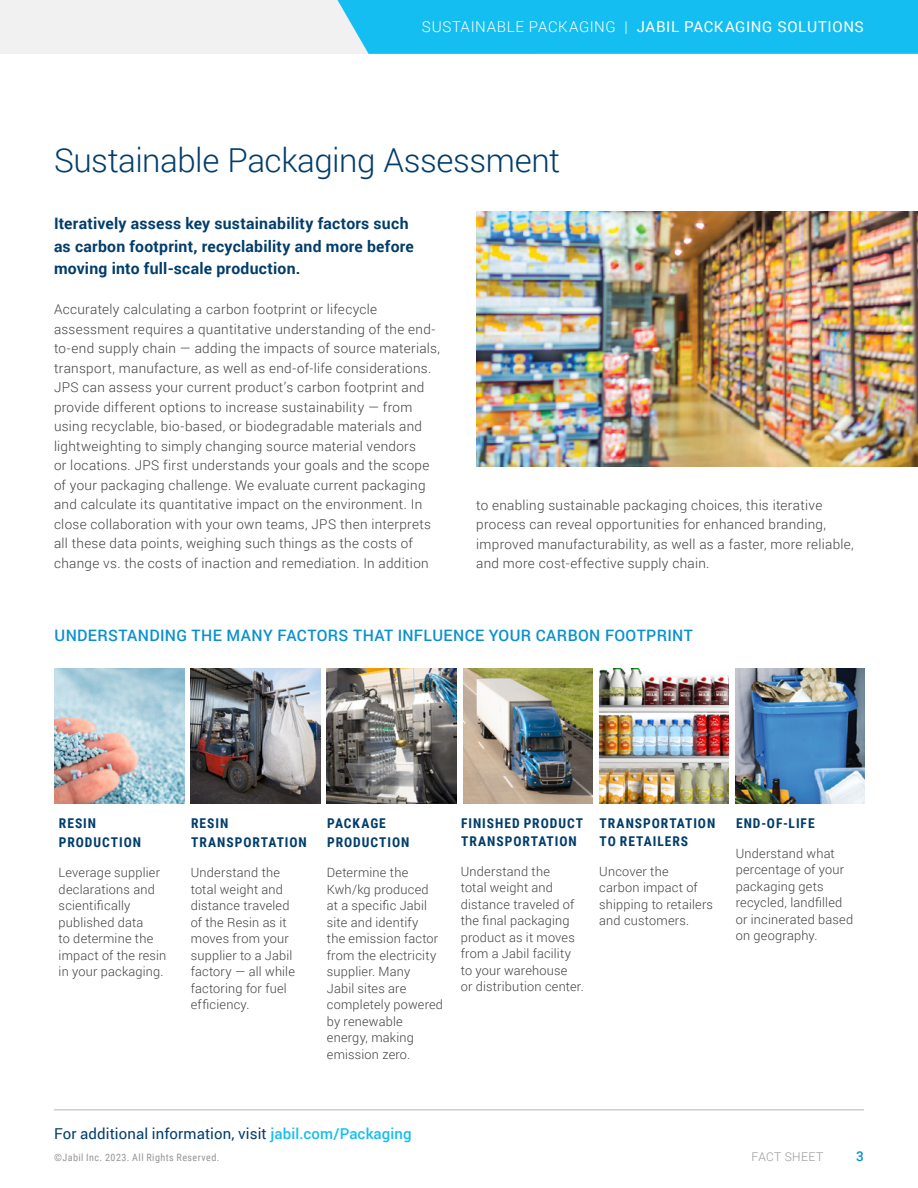
<style>
.page{position:relative;width:918px;height:1188px;background:#fff}
.page>*{position:absolute;margin:0;border:0;box-sizing:border-box;transform-origin:0 0}
.Header_-_Main{font:300 33px "Roboto";letter-spacing:-.015em;color:#003d6b}
.Paragraph_-_Intro{font:700 15.75px/22.5px "Roboto";letter-spacing:.015em;color:#003d6b}
.Paragraph_Header_-_L{font:500 15.75px "Roboto";letter-spacing:.025em;color:#0990cf}
.t1{font:15px "Roboto";letter-spacing:.005em;color:#003d6b}
.t2{font:15px "Roboto";letter-spacing:.04em;color:#fff}
.Body{font:300 13.5px/19.5px "Roboto";letter-spacing:.025em;color:#414042}
.Paragraph_Subhead{font:700 13.5px/19.5px "Roboto Condensed";letter-spacing:.07em;color:#003d6b}
.t3{font:500 13.5px "Roboto";color:#0990cf}
.Body-2{font:300 12.75px/16.5px "Roboto";letter-spacing:.015em;color:#414042}
.t4{font:300 12px "Roboto";letter-spacing:.03em;color:#939598}
.t5{font:10.2px "Roboto Condensed";letter-spacing:.045em;color:#939598}
.s1{font-weight:300}
.s2{font-weight:500;color:#15bef0}
</style>
<div class="page">
<div style="left:0;top:0;width:530px;height:54px;background:#f1f1f2"></div>
<div style="left:337px;top:0;width:581px;height:54px;background:#15bef0"></div>
<hr style="left:54px;top:1109px;width:810px;height:1px;background:#b1b4b6">
<img style="left:191px;top:668px;width:129px;height:135px">
<img style="left:55px;top:668px;width:129px;height:135px">
<img style="left:463px;top:668px;width:129px;height:135px">
<img style="left:599px;top:668px;width:130px;height:135px">
<img style="left:327px;top:668px;width:129px;height:135px">
<img style="left:735px;top:668px;width:130px;height:135px">
<img style="left:476px;top:212px;width:442px;height:255px">
<p class="t2" style="left:422px;top:17px;width:444px"><span class="s1">SUSTAINABLE PACKAGING |</span> JABIL PACKAGING SOLUTIONS</p>
<p class="Header_-_Main" style="left:54px;top:137px;width:508px">Sustainable Packaging Assessment</p>
<p class="Paragraph_-_Intro" style="left:54px;top:212px;width:361px">Iteratively assess key sustainability factors such as carbon footprint, recyclability and more before moving into full-scale production.</p>
<p class="Body" style="left:54px;top:299px;width:388px">Accurately calculating a carbon footprint or lifecycle assessment requires a quantitative understanding of the end&shy;to-end supply chain — adding the impacts of source materials, transport, manufacture, as well as end-of-life considerations.<br>JPS can assess your current product’s carbon footprint and provide different options to increase sustainability — from using recyclable, bio-based, or biodegradable materials and lightweighting to simply changing source material vendors<br>or locations. JPS first understands your goals and the scope of your packaging challenge. We evaluate current packaging and calculate its quantitative impact on the environment. In close collaboration with your own teams, JPS then interprets all these data points, weighing such things as the costs of change vs. the costs of inaction and remediation. In addition</p>
<p class="Body" style="left:476px;top:495px;width:379px">to enabling sustainable packaging choices, this iterative process can reveal opportunities for enhanced branding, improved manufacturability, as well as a faster, more reliable, and more cost-effective supply chain.</p>
<p class="Paragraph_Header_-_L" style="left:55px;top:624px;width:640px">UNDERSTANDING THE MANY FACTORS THAT INFLUENCE YOUR CARBON FOOTPRINT</p>
<p class="Paragraph_Subhead" style="left:59px;top:813px;width:84px">RESIN<br>PRODUCTION</p>
<p class="Body-2" style="left:59px;top:864px;width:109px">Leverage supplier declarations and scientifically published data<br>to determine the impact of the resin in your packaging.</p>
<p class="Paragraph_Subhead" style="left:191px;top:813px;width:117px">RESIN<br>TRANSPORTATION</p>
<p class="Body-2" style="left:191px;top:864px;width:106px">Understand the total weight and distance traveled of the Resin as it moves from your supplier to a Jabil factory — all while factoring for fuel efficiency.</p>
<p class="Paragraph_Subhead" style="left:327px;top:813px;width:84px">PACKAGE<br>PRODUCTION</p>
<p class="Body-2" style="left:327px;top:864px;width:118px">Determine the<br>Kwh/kg produced at a specific Jabil site and identify<br>the emission factor from the electricity supplier. Many<br>Jabil sites are completely powered by renewable energy, making emission zero.</p>
<p class="Paragraph_Subhead" style="left:461px;top:813px;width:124px;line-height:18px">FINISHED PRODUCT<br>TRANSPORTATION</p>
<p class="Body-2" style="left:461px;top:862px;width:125px">Understand the<br>total weight and distance traveled of the final packaging product as it moves from a Jabil facility to your warehouse<br>or distribution center.</p>
<p class="Paragraph_Subhead" style="left:600px;top:813px;width:117px;line-height:18px">TRANSPORTATION<br>TO RETAILERS</p>
<p class="Body-2" style="left:599px;top:862px;width:115px">Uncover the<br>carbon impact of shipping to retailers and customers.</p>
<p class="Paragraph_Subhead" style="left:736px;top:813px;width:80px">END-OF-LIFE</p>
<p class="Body-2" style="left:736px;top:844px;width:119px">Understand what percentage of your packaging gets recycled, landfilled or incinerated based on geography.</p>
<p class="t1" style="left:54px;top:1123px;width:359px">For additional information, visit <span class="s2">jabil.com/Packaging</span></p>
<p class="t5" style="left:54px;top:1150px;width:167px">©Jabil Inc. 2023. All Rights Reserved.</p>
<p class="t4" style="left:751px;top:1148px;width:73px">FACT SHEET</p>
<p class="t3" style="left:856px;top:1147px;width:9px">3</p>
</div>
